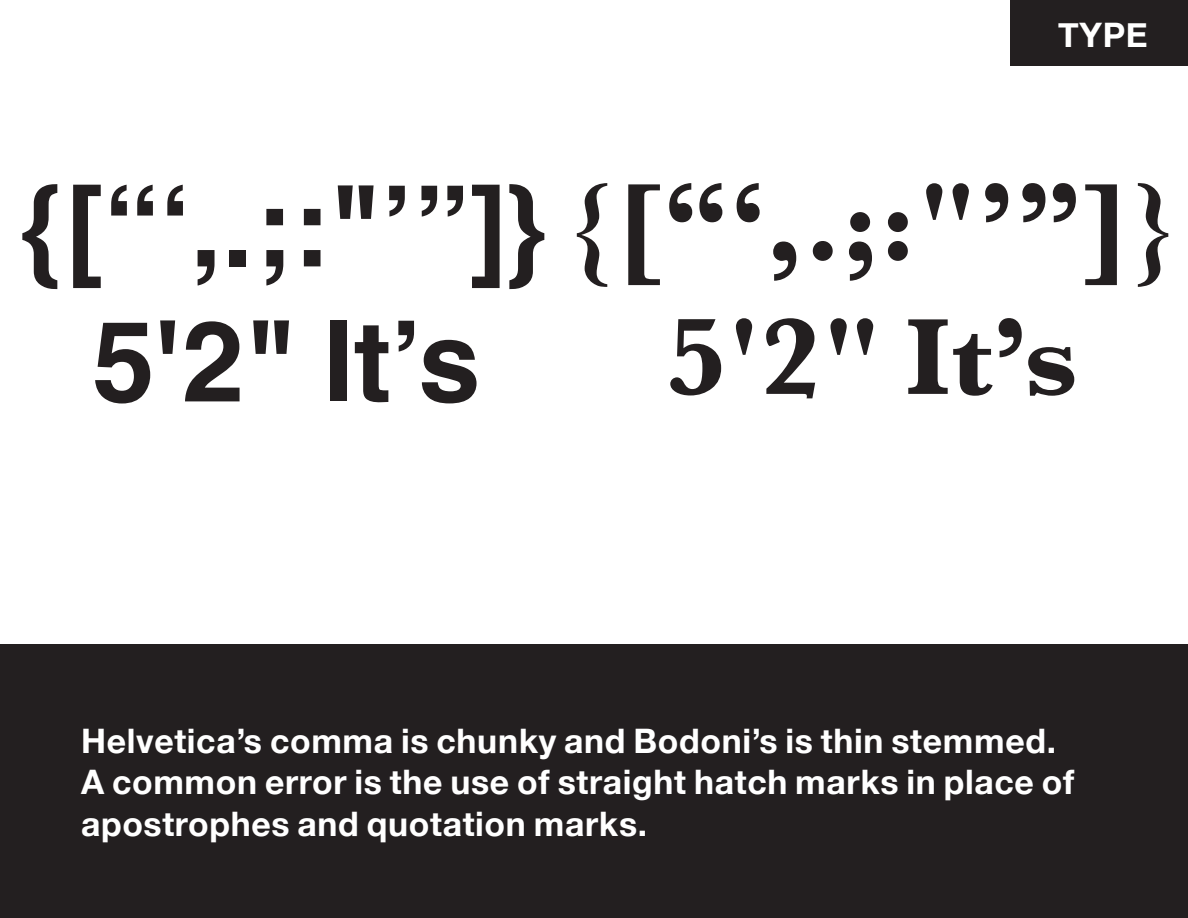
<style>
.page{position:relative;width:1188px;height:918px;background:#fff}
.page>*{position:absolute;margin:0;border:0;box-sizing:border-box;transform-origin:0 0}
.t1{font:700 112.5px/135px "Helvetica";color:#231f20;text-align:center}
.t2{font:700 112.5px "Baskerville";color:#231f20}
.body_copy{font:700 33.75px/41.7px "Helvetica Neue";letter-spacing:.02em;color:#fff}
</style>
<div class="page">
<div style="left:0;top:645px;width:1188px;height:273px;background:#231f20"></div>
<div style="left:1010px;top:0;width:178px;height:65px;background:#231f20"></div>
<p class="body_copy" style="left:1058px;top:15px;width:91px">TYPE</p>
<p class="t1" style="left:22px;top:172px;width:530px">{[“‘,.;:"’”]}<br>5'2" It’s</p>
<p class="t2" style="left:570px;top:144px;width:607px">{[“‘,.;:"’”]}</p>
<p class="t2" style="left:667px;top:279px;width:413px">5'2" It’s</p>
<p class="body_copy" style="left:81px;top:721px;width:995px">Helvetica’s comma is chunky and Bodoni’s is thin stemmed.<br>A common error is the use of straight hatch marks in place of apostrophes and quotation marks.</p>
</div>
